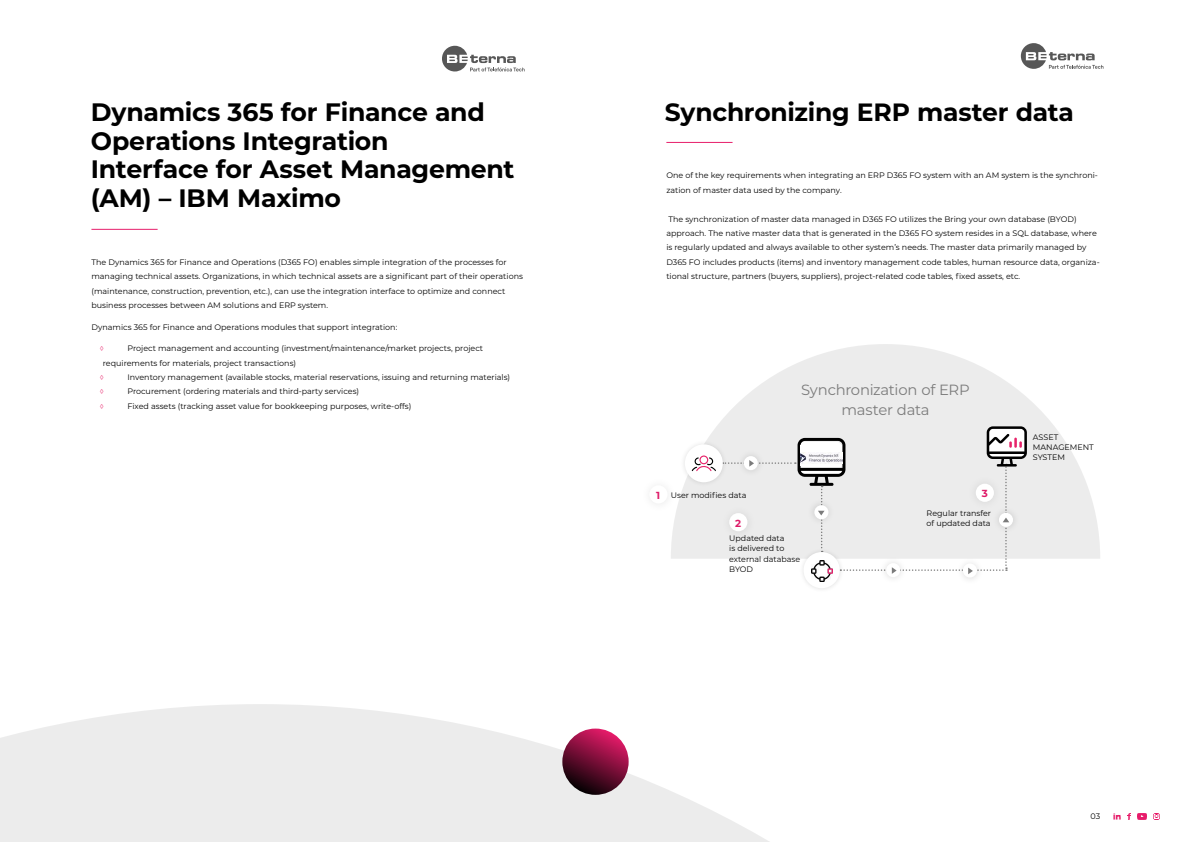
<style>
.page{position:relative;width:1191px;height:842px;background:#fff}
.page>*{position:absolute;margin:0;border:0;box-sizing:border-box;transform-origin:0 0}
.t1{font:700 25.2px/28.8px "Montserrat";letter-spacing:-.01em;color:#000}
.t2{font:700 25px "Montserrat";letter-spacing:-.01em;color:#000}
.t3{font:14.8px/20.5px "Montserrat";letter-spacing:-.015em;color:#7c7c7c;text-align:center}
.t4{font:700 10.2px "Montserrat";color:#de1c69}
.t5{font:8px/14.4px "Montserrat";color:#000}
.t6{font:8px "Montserrat";color:#e8246b}
</style>
<div class="page">
<svg style="left:442px;top:46px;width:82px;height:25px"></svg>
<hr style="left:91px;top:229px;width:67px;height:1px;background:#e71e6b">
<hr style="left:666px;top:142px;width:66px;height:1px;background:#e71e6b">
<svg style="left:0;top:704px;width:1160px;height:138px;fill:#ececec"></svg>
<svg style="left:562px;top:728px;width:66px;height:67px;background:#77123a"></svg>
<svg style="left:671px;top:344px;width:429px;height:215px;fill:#ececec"></svg>
<div style="left:640px;top:476px;width:37px;height:36px;background:#fff"></div>
<div style="left:720px;top:504px;width:36px;height:36px;background:#ececec"></div>
<div style="left:680px;top:439px;width:48px;height:48px;background:#000;opacity:.12"></div>
<div style="left:685px;top:444px;width:38px;height:38px;background:#fff;border-radius:50%"></div>
<svg style="left:692px;top:455px;width:24px;height:16px"></svg>
<img style="left:813px;top:574px;width:18px;height:7px">
<svg style="left:722px;top:426px;width:305px;height:148px"></svg>
<svg style="left:1020px;top:43px;width:83px;height:26px"></svg>
<h1 class="t1" style="left:91px;top:96px;width:425px">Dynamics 365 for Finance and<br>Operations Integration<br>Interface for Asset Management (AM) – IBM Maximo</h1>
<p class="t5" style="left:91px;top:254px;width:433px">The Dynamics 365 for Finance and Operations (D365 FO) enables simple integration of the processes for managing technical assets. Organizations, in which technical assets are a significant part of their operations (maintenance, construction, prevention, etc.), can use the integration interface to optimize and connect business processes between AM solutions and ERP system.</p>
<p class="t5" style="left:91px;top:319px;width:307px">Dynamics 365 for Finance and Operations modules that support integration:</p>
<p class="t6" style="left:100px;top:343px;width:6px">◊</p>
<p class="t5" style="left:103px;top:341px;width:382px;text-indent:25px">Project management and accounting (investment/maintenance/market projects, project requirements for materials, project transactions)</p>
<p class="t6" style="left:100px;top:372px;width:6px">◊</p>
<p class="t5" style="left:127px;top:370px;width:384px">Inventory management (available stocks, material reservations, issuing and returning materials)</p>
<p class="t6" style="left:100px;top:386px;width:6px">◊</p>
<p class="t5" style="left:127px;top:384px;width:233px">Procurement (ordering materials and third-party services)</p>
<p class="t6" style="left:100px;top:400px;width:6px">◊</p>
<p class="t5" style="left:127px;top:398px;width:285px">Fixed assets (tracking asset value for bookkeeping purposes, write-offs)</p>
<h2 class="t2" style="left:665px;top:94px;width:410px">Synchronizing ERP master data</h2>
<p class="t5" style="left:666px;top:168px;width:433px">One of the key requirements when integrating an ERP D365 FO system with an AM system is the synchroni&shy;zation of master data used by the company.</p>
<p class="t5" style="left:666px;top:211px;width:435px">The synchronization of master data managed in D365 FO utilizes the Bring your own database (BYOD) approach. The native master data that is generated in the D365 FO system resides in a SQL database, where is regularly updated and always available to other system’s needs. The master data primarily managed by D365 FO includes products (items) and inventory management code tables, human resource data, organiza&shy;tional structure, partners (buyers, suppliers), project-related code tables, fixed assets, etc.</p>
<h3 class="t3" style="left:801px;top:379px;width:170px">Synchronization of ERP master data</h3>
<p class="t4" style="left:656px;top:488px;width:6px">1</p>
<p class="t5" style="left:671px;top:487px;width:77px">User modifies data</p>
<p class="t4" style="left:981px;top:486px;width:8px">3</p>
<p class="t5" style="left:729px;top:533px;width:73px;line-height:10.2px">Updated data<br>is delivered to external database<br>BYOD</p>
<p class="t5" style="left:926px;top:507px;width:66px;line-height:10.2px">Regular transfer of updated data</p>
<p class="t4" style="left:735px;top:516px;width:8px">2</p>
<p class="t5" style="left:1033px;top:432px;width:62px;line-height:10.2px">ASSET<br>MANAGEMENT<br>SYSTEM</p>
<p class="t5" style="left:1090px;top:809px;width:11px">03</p>
</div>
